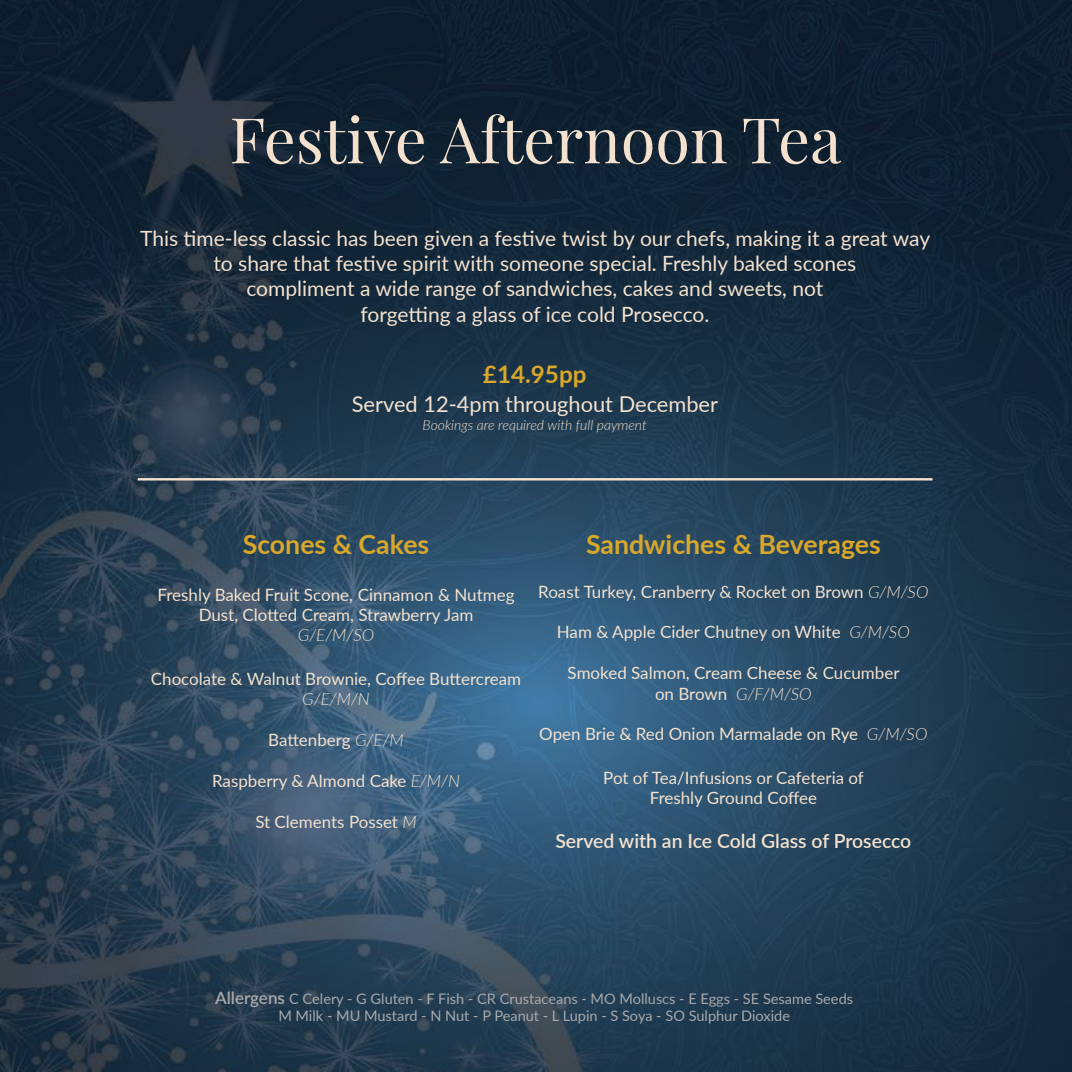
<style>
.page{position:relative;width:1072px;height:1072px;background:#fff}
.page>*{position:absolute;margin:0;border:0;box-sizing:border-box;transform-origin:0 0}
.t1{font:63px "Playfair Display";color:#f3e1ce}
.t2{font:700 26.6px "Lato";color:#d9a729}
.t3{font:700 24.32px "Lato";color:#d9a729}
.t4{font:21.88px "Lato";color:#f3e1ce}
.t5{font:21px/25.6px "Lato";color:#f3e1ce;text-align:center}
.t6{font:600 19.43px "Lato";color:#f3e1ce}
.t7{font:16.97px/20.3px "Lato";color:#f3e1ce;text-align:center}
.t8{font:italic 300 16.97px "Lato";color:#f3e1ce}
.t9{font:14.53px/17.5px "Lato";color:#a7a9ac;text-align:center}
.t10{font:italic 300 14px "Lato";color:#f3e1ce}
.s1{font-weight:300;font-style:italic}
.s2{font-weight:600;font-size:16.97px}
</style>
<div class="page">
<img style="left:0;top:0;width:1071px;height:1071px">
<hr style="left:138px;top:478px;width:794px;height:2px;background:#f3e1ce">
<h1 class="t1" style="left:229px;top:100px;width:613px">Festive Afternoon Tea</h1>
<p class="t5" style="left:140px;top:224px;width:791px">This time-less classic has been given a festive twist by our chefs, making it a great way to share that festive spirit with someone special. Freshly baked scones<br>compliment a wide range of sandwiches, cakes and sweets, not<br>forgetting a glass of ice cold Prosecco.</p>
<h3 class="t3" style="left:483px;top:356px;width:105px">£14.95pp</h3>
<p class="t4" style="left:352px;top:389px;width:368px">Served 12-4pm throughout December</p>
<p class="t10" style="left:422px;top:415px;width:226px">Bookings are required with full payment</p>
<h2 class="t2" style="left:243px;top:525px;width:188px">Scones &amp; Cakes</h2>
<p class="t7" style="left:157px;top:583px;width:358px">Freshly Baked Fruit Scone, Cinnamon &amp; Nutmeg<br>Dust, Clotted Cream, Strawberry Jam</p>
<p class="t8" style="left:298px;top:623px;width:78px">G/E/M/SO</p>
<p class="t7" style="left:151px;top:668px;width:372px">Chocolate &amp; Walnut Brownie, Coffee Buttercream</p>
<p class="t8" style="left:302px;top:687px;width:69px">G/E/M/N</p>
<p class="t7" style="left:268px;top:729px;width:137px">Battenberg <span class="s1">G/E/M</span></p>
<p class="t7" style="left:212px;top:769px;width:249px">Raspberry &amp; Almond Cake <span class="s1">E/M/N</span></p>
<p class="t7" style="left:255px;top:810px;width:163px">St Clements Posset <span class="s1">M</span></p>
<h2 class="t2" style="left:586px;top:525px;width:296px">Sandwiches &amp; Beverages</h2>
<p class="t7" style="left:538px;top:580px;width:392px">Roast Turkey, Cranberry &amp; Rocket on Brown <span class="s1">G/M/SO</span></p>
<p class="t7" style="left:557px;top:621px;width:354px">Ham &amp; Apple Cider Chutney on White <span class="s1">G/M/SO</span></p>
<p class="t7" style="left:567px;top:662px;width:333px">Smoked Salmon, Cream Cheese &amp; Cucumber on Brown <span class="s1">G/F/M/SO</span></p>
<p class="t7" style="left:539px;top:723px;width:390px">Open Brie &amp; Red Onion Marmalade on Rye <span class="s1">G/M/SO</span></p>
<p class="t7" style="left:603px;top:767px;width:262px">Pot of Tea/Infusions or Cafeteria of<br>Freshly Ground Coffee</p>
<p class="t6" style="left:555px;top:826px;width:357px">Served with an Ice Cold Glass of Prosecco</p>
<p class="t9" style="left:215px;top:989px;width:639px"><span class="s2">Allergens</span> C Celery - G Gluten - F Fish - CR Crustaceans - MO Molluscs - E Eggs - SE Sesame Seeds<br>M Milk - MU Mustard - N Nut - P Peanut - L Lupin - S Soya - SO Sulphur Dioxide</p>
</div>
